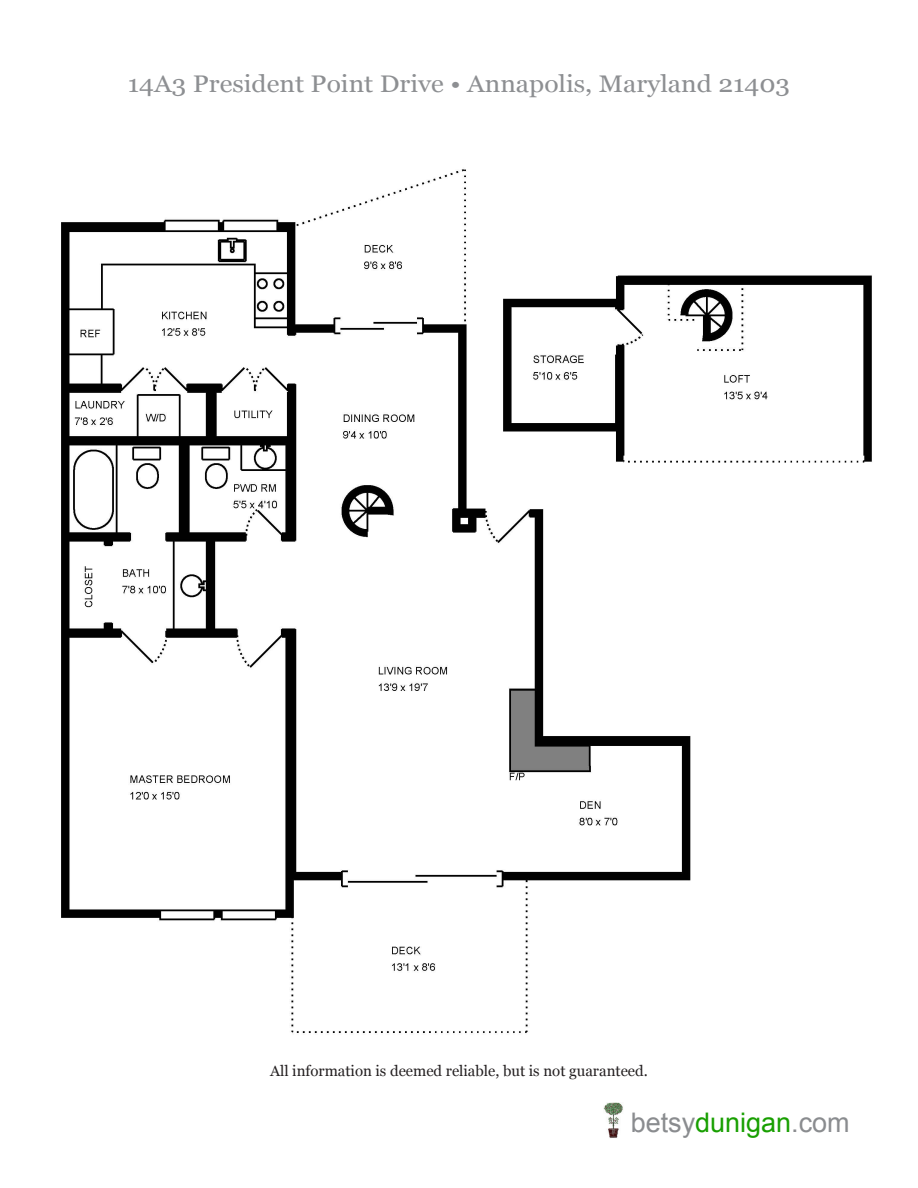
<style>
.page{position:relative;width:918px;height:1188px;background:#fff}
.page>*{position:absolute;margin:0;border:0;box-sizing:border-box;transform-origin:0 0}
.t1{font:27px "Arial";color:#8a8c8f}
.t2{font:24px "Georgia";color:#8d8f92;scale:1.1 1}
.t3{font:15px "Georgia";color:#231f20}
.s1{color:#189f00}
</style>
<div class="page">
<img style="left:603px;top:1102px;width:20px;height:36px">
<img style="left:61px;top:169px;width:630px;height:864px">
<img style="left:472px;top:230px;width:400px;height:274px">
<p class="t2" style="left:128px;top:66px;width:604px">14A3 President Point Drive • Annapolis, Maryland 21403</p>
<p class="t3" style="left:270px;top:1060px;width:379px">All information is deemed reliable, but is not guaranteed.</p>
<p class="t1" style="left:631px;top:1105px;width:221px">betsy<span class="s1">dunigan</span>.com</p>
</div>
